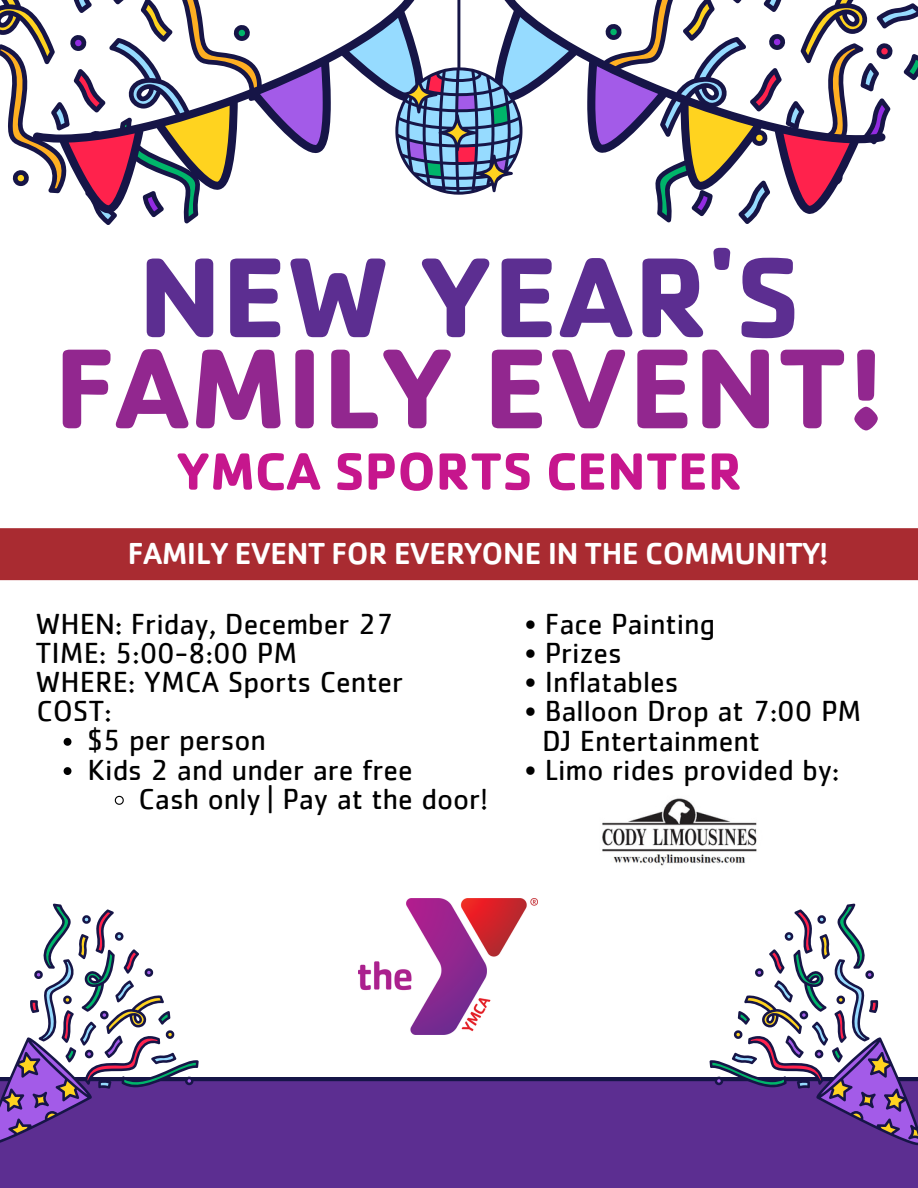
<style>
.page{position:relative;width:918px;height:1188px;background:#fff}
.page>*{position:absolute;margin:0;border:0;box-sizing:border-box;transform-origin:0 0}
.t1{font:700 117.75px/91.2px "Cachet";color:#92278f;text-align:center}
.t2{font:700 54.3px "Cachet";color:#c6168d}
.t3{font:500 31.5px "Cachet Pro";color:#fff}
.t4{font:30px "Cachet";color:#000}
.s1{color:#5c2e91}
</style>
<div class="page">
<svg style="left:900px;top:3px;width:18px;height:77px"></svg>
<svg style="left:0;top:0;width:891px;height:223px"></svg>
<div style="left:199px;top:1078px;width:511px;height:110px;background:#5c2e91"></div>
<svg style="left:0;top:904px;width:199px;height:284px"></svg>
<svg style="left:710px;top:904px;width:208px;height:284px"></svg>
<img style="left:602px;top:798px;width:155px;height:68px">
<img style="left:359px;top:899px;width:179px;height:136px">
<svg style="left:64px;top:738px;width:7px;height:8px"></svg>
<svg style="left:64px;top:767px;width:7px;height:8px"></svg>
<svg style="left:114px;top:795px;width:10px;height:10px"></svg>
<div style="left:0;top:528px;width:918px;height:52px;background:#a92b31"></div>
<p class="t1" style="left:54px;top:248px;width:832px"><span class="s1">NEW YEAR'S<br></span>FAMILY EVENT!</p>
<p class="t2" style="left:176px;top:436px;width:568px">YMCA SPORTS CENTER</p>
<p class="t3" style="left:128px;top:533px;width:702px">FAMILY EVENT FOR EVERYONE IN THE COMMUNITY!</p>
<p class="t4" style="left:35px;top:610px;width:359px">WHEN: Friday, December 27</p>
<p class="t4" style="left:35px;top:639px;width:263px">TIME: 5:00-8:00 PM</p>
<p class="t4" style="left:35px;top:669px;width:369px">WHERE: YMCA Sports Center</p>
<p class="t4" style="left:37px;top:697px;width:76px">COST:</p>
<p class="t4" style="left:88px;top:727px;width:180px">$5 per person</p>
<p class="t4" style="left:88px;top:756px;width:327px">Kids 2 and under are free</p>
<p class="t4" style="left:139px;top:785px;width:351px">Cash only | Pay at the door!</p>
<p class="t4" style="left:525px;top:610px;width:192px">• Face Painting</p>
<p class="t4" style="left:525px;top:639px;width:99px">• Prizes</p>
<p class="t4" style="left:525px;top:668px;width:155px">• Inflatables</p>
<h1 class="t4" style="left:525px;top:698px;width:338px">• Balloon Drop at 7:00 PM</h1>
<h2 class="t4" style="left:542px;top:727px;width:219px">DJ Entertainment</h2>
<h3 class="t4" style="left:525px;top:756px;width:316px">• Limo rides provided by:</h3>
</div>
